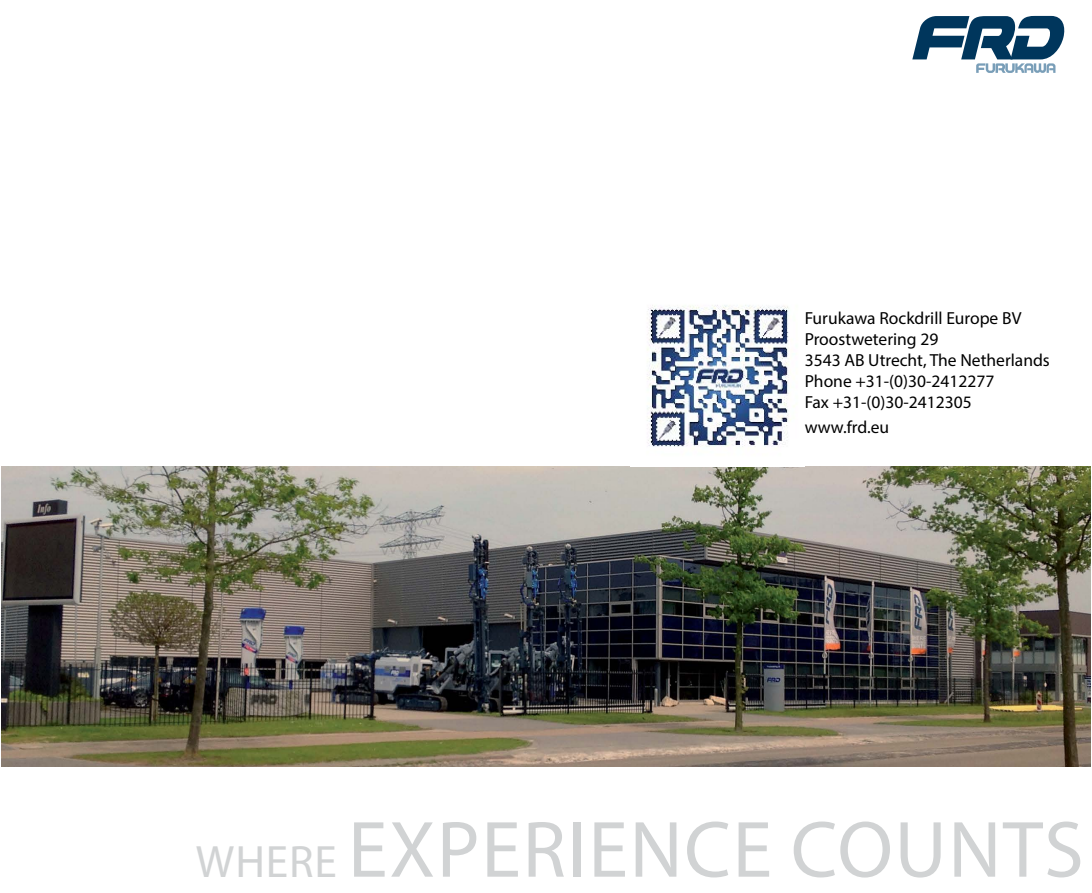
<style>
.page{position:relative;width:1092px;height:893px;background:#fff}
.page>*{position:absolute;margin:0;border:0;box-sizing:border-box;transform-origin:0 0}
.t1{font:80.5px "Myriad Pro";color:#d1d3d4}
.t2{font:45.5px "Myriad Pro";color:#d1d3d4}
.t3{font:17.5px/21px "Myriad Pro";color:#000}
</style>
<div class="page">
<img style="left:1px;top:466px;width:1089px;height:300px">
<svg style="left:912px;top:16px;width:152px;height:57px"></svg>
<img style="left:647px;top:305px;width:148px;height:144px">
<p class="t3" style="left:804px;top:307px;width:247px">Furukawa Rockdrill Europe BV<br>Proostwetering 29<br>3543 AB Utrecht, The Netherlands<br>Phone +31-(0)30-2412277<br>Fax +31-(0)30-2412305</p>
<p class="t3" style="left:804px;top:416px;width:86px">www.frd.eu</p>
<h2 class="t2" style="left:196px;top:833px;width:29px">WHERE</h2>
<h1 class="t1" style="left:348px;top:800px;width:175px">EXPERIENCE</h1>
<h1 class="t1" style="left:790px;top:800px;width:49px">COUNTS</h1>
</div>
